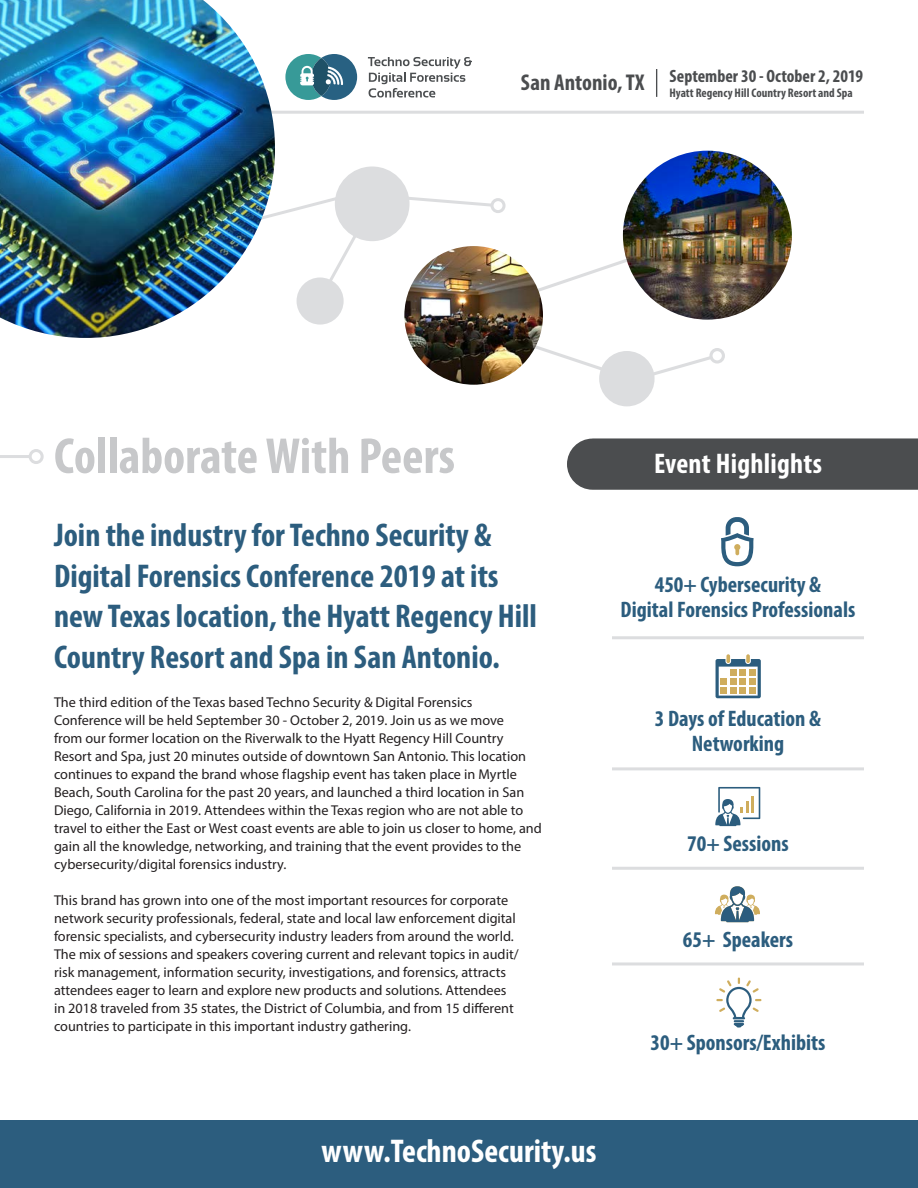
<style>
.page{position:relative;width:918px;height:1188px;background:#fff}
.page>*{position:absolute;margin:0;border:0;box-sizing:border-box;transform-origin:0 0}
.t1{font:700 condensed 51px "Myriad Pro";color:#c7c8ca}
.t2{font:700 condensed 33px/40.5px "Myriad Pro";color:#2c5d7e}
.t3{font:700 condensed 33px "Myriad Pro";color:#fff}
.t4{font:700 condensed 28.5px "Myriad Pro";letter-spacing:.01em;color:#fff}
.t5{font:700 condensed 22.95px "Myriad Pro";color:#4b4d4f}
.t6{font:700 condensed 22.5px/25.5px "Myriad Pro";color:#2c5d7e;text-align:center}
.t7{font:700 condensed 17.85px "Myriad Pro";color:#4b4d4f}
.t8{font:14.25px/18px "Myriad Pro";color:#231f20}
.t9{font:700 condensed 12.45px "Myriad Pro";color:#4b4d4f}
</style>
<div class="page">
<hr style="left:54px;top:111px;width:810px;height:3px;background:#dcdddf">
<svg style="left:410px;top:197px;width:84px;height:10px"></svg>
<div style="left:491px;top:198px;width:15px;height:15px;border:3px solid #dcdddf;border-radius:50%"></div>
<svg style="left:275px;top:196px;width:86px;height:96px"></svg>
<div style="left:297px;top:278px;width:47px;height:47px;background:#dcdddf;border-radius:50%"></div>
<svg style="left:654px;top:356px;width:61px;height:19px"></svg>
<div style="left:709px;top:348px;width:16px;height:16px;border:3px solid #dcdddf;border-radius:50%"></div>
<svg style="left:527px;top:340px;width:74px;height:30px"></svg>
<svg style="left:527px;top:256px;width:108px;height:41px"></svg>
<img style="left:404px;top:246px;width:139px;height:139px;border-radius:69px">
<img style="left:623px;top:151px;width:169px;height:169px;border-radius:84px">
<div style="left:599px;top:351px;width:56px;height:55px;background:#dcdddf;border-radius:50%"></div>
<div style="left:335px;top:166px;width:75px;height:75px;background:#dcdddf;border-radius:50%"></div>
<svg style="left:716px;top:654px;width:45px;height:44px"></svg>
<svg style="left:721px;top:517px;width:33px;height:49px"></svg>
<hr style="left:612px;top:636px;width:252px;height:3px;background:#dcdddf">
<hr style="left:612px;top:767px;width:252px;height:3px;background:#dcdddf">
<hr style="left:612px;top:867px;width:252px;height:3px;background:#dcdddf">
<hr style="left:612px;top:962px;width:252px;height:3px;background:#dcdddf">
<svg style="left:715px;top:886px;width:45px;height:36px"></svg>
<svg style="left:716px;top:978px;width:45px;height:50px"></svg>
<svg style="left:715px;top:787px;width:45px;height:39px"></svg>
<hr style="left:751px;top:796px;width:3px;height:17px;background:#cfad5d">
<div style="left:567px;top:438px;width:351px;height:52px;background:#4b4d4f"></div>
<hr style="left:0;top:455px;width:30px;height:3px;background:#dcdddf">
<div style="left:29px;top:449px;width:15px;height:15px;border:3px solid #dcdddf;border-radius:50%"></div>
<div style="left:0;top:1120px;width:918px;height:68px;background:#2c5d7e"></div>
<svg style="left:368px;top:57px;width:104px;height:41px"></svg>
<svg style="left:285px;top:54px;width:72px;height:46px"></svg>
<svg style="left:656px;top:69px;width:1px;height:28px"></svg>
<img style="left:0;top:0;width:275px;height:338px">
<p class="t5" style="left:521px;top:68px;width:125px">San Antonio, TX</p>
<p class="t7" style="left:670px;top:65px;width:195px">September 30 - October 2, 2019</p>
<p class="t9" style="left:670px;top:85px;width:185px">Hyatt Regency Hill Country Resort and Spa</p>
<p class="t1" style="left:54px;top:424px;width:403px">Collaborate With Peers</p>
<p class="t4" style="left:654px;top:446px;width:169px">Event Highlights</p>
<p class="t2" style="left:54px;top:514px;width:485px">Join the industry for Techno Security &amp; Digital Forensics Conference 2019 at its new Texas location, the Hyatt Regency Hill Country Resort and Spa in San Antonio.</p>
<p class="t8" style="left:54px;top:693px;width:489px">The third edition of the Texas based Techno Security &amp; Digital Forensics Conference will be held September 30 - October 2, 2019. Join us as we move<br>from our former location on the Riverwalk to the Hyatt Regency Hill Country Resort and Spa, just 20 minutes outside of downtown San Antonio. This location continues to expand the brand whose flagship event has taken place in Myrtle Beach, South Carolina for the past 20 years, and launched a third location in San Diego, California in 2019. Attendees within the Texas region who are not able to travel to either the East or West coast events are able to join us closer to home, and gain all the knowledge, networking, and training that the event provides to the cybersecurity/digital forensics industry.</p>
<p class="t8" style="left:54px;top:891px;width:466px">This brand has grown into one of the most important resources for corporate network security professionals, federal, state and local law enforcement digital forensic specialists, and cybersecurity industry leaders from around the world.<br>The mix of sessions and speakers covering current and relevant topics in audit/ risk management, information security, investigations, and forensics, attracts attendees eager to learn and explore new products and solutions. Attendees in 2018 traveled from 35 states, the District of Columbia, and from 15 different countries to participate in this important industry gathering.</p>
<p class="t6" style="left:621px;top:571px;width:236px">450+ Cybersecurity &amp;<br>Digital Forensics Professionals</p>
<p class="t6" style="left:655px;top:705px;width:168px">3 Days of Education &amp;<br>Networking</p>
<p class="t6" style="left:687px;top:831px;width:103px">70+ Sessions</p>
<p class="t6" style="left:683px;top:926px;width:112px">65+ Speakers</p>
<p class="t6" style="left:651px;top:1029px;width:176px">30+ Sponsors/Exhibits</p>
<p class="t3" style="left:322px;top:1130px;width:276px">www.TechnoSecurity.us</p>
</div>
